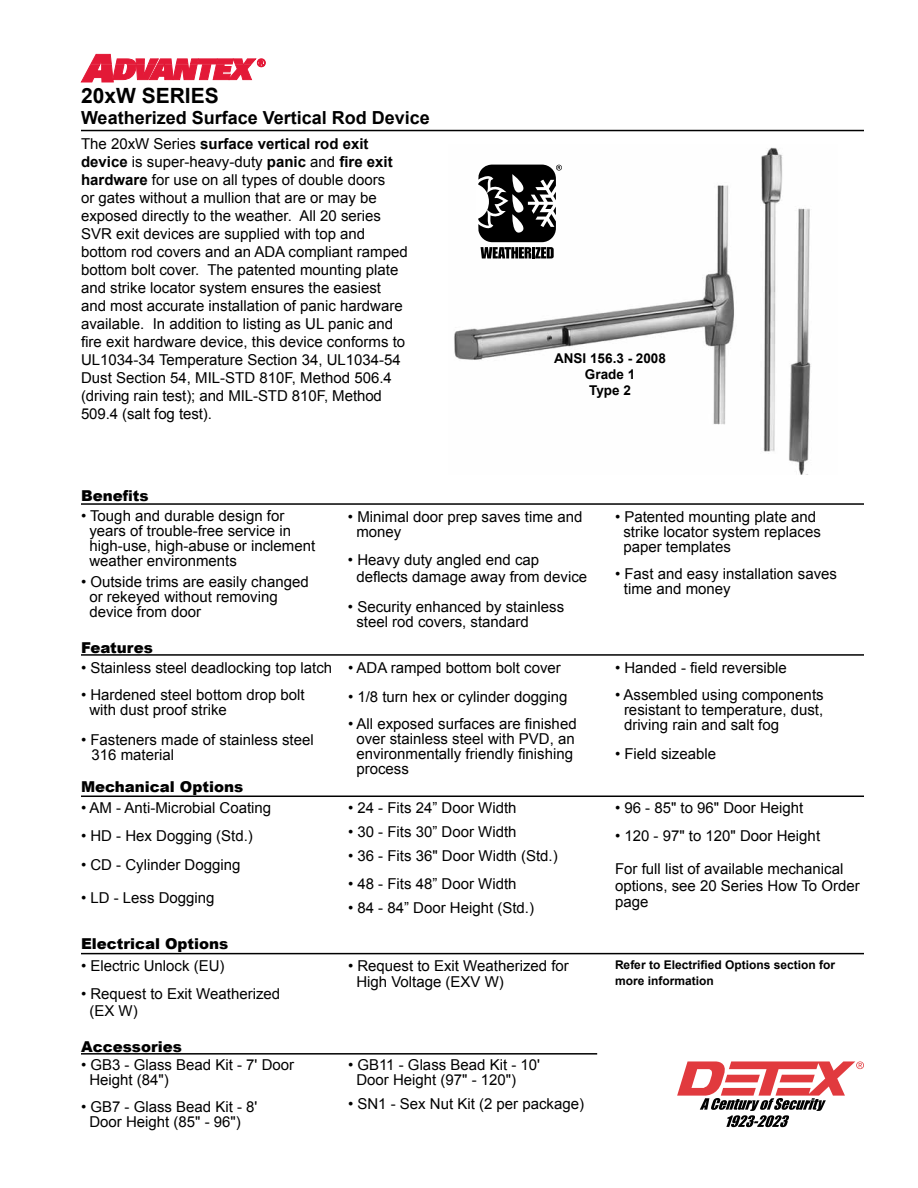
<style>
.page{position:relative;width:918px;height:1188px;background:#fff}
.page>*{position:absolute;margin:0;border:0;box-sizing:border-box;transform-origin:0 0}
.t1{font:700 21px "Arial";color:#000}
.t2{font:700 18px "Arial";color:#000}
.t3{font:15px/15px "Arial";color:#000}
.t4{font:900 15px "Arial";color:#000}
.t5{font:700 13.5px/16.2px "Arial";color:#000;text-align:center}
.t6{font:700 12px/16.5px "Arial";color:#000}
.t7{font:10.8px "Arial";color:#e31937}
.s1{font-weight:700}
</style>
<div class="page">
<svg style="left:677px;top:1061px;width:187px;height:66px"></svg>
<svg style="left:81px;top:54px;width:184px;height:28px"></svg>
<hr style="left:81px;top:796px;width:783px;height:1px;background:#000">
<hr style="left:81px;top:953px;width:783px;height:1px;background:#000">
<img style="left:454px;top:147px;width:357px;height:327px">
<hr style="left:81px;top:503px;width:783px;height:2px;background:#000">
<hr style="left:81px;top:130px;width:783px;height:1px;background:#000">
<svg style="left:476px;top:162px;width:82px;height:83px"></svg>
<svg style="left:478px;top:165px;width:84px;height:93px"></svg>
<hr style="left:81px;top:1053px;width:516px;height:2px;background:#000">
<hr style="left:81px;top:654px;width:783px;height:2px;background:#000">
<p class="t7" style="left:257px;top:56px;width:9px">®</p>
<h1 class="t1" style="left:81px;top:82px;width:139px">20xW SERIES</h1>
<p class="t2" style="left:81px;top:106px;width:350px">Weatherized Surface Vertical Rod Device</p>
<p class="t3" style="left:81px;top:135px;width:328px;line-height:18px">The 20xW Series <span class="s1">surface vertical rod exit device</span> is super-heavy-duty <span class="s1">panic</span> and <span class="s1">fire exit hardware</span> for use on all types of double doors<br>or gates without a mullion that are or may be exposed directly to the weather. All 20 series SVR exit devices are supplied with top and bottom rod covers and an ADA compliant ramped bottom bolt cover. The patented mounting plate and strike locator system ensures the easiest and most accurate installation of panic hardware available. In addition to listing as UL panic and fire exit hardware device, this device conforms to UL1034-34 Temperature Section 34, UL1034-54<br>Dust Section 54, MIL-STD 810F, Method 506.4 (driving rain test); and MIL-STD 810F, Method 509.4 (salt fog test).</p>
<p class="t4" style="left:81px;top:485px;width:69px">Benefits</p>
<p class="t5" style="left:554px;top:350px;width:113px">ANSI 156.3 - 2008<br>Grade 1<br>Type 2</p>
<p class="t3" style="left:89px;top:509px;width:227px;text-indent:-8px">• Tough and durable design for years of trouble-free service in high-use, high-abuse or inclement weather environments</p>
<p class="t3" style="left:89px;top:575px;width:221px;text-indent:-8px">• Outside trims are easily changed or rekeyed without removing device from door</p>
<p class="t4" style="left:81px;top:637px;width:73px">Features</p>
<p class="t3" style="left:81px;top:661px;width:253px">• Stainless steel deadlocking top latch</p>
<p class="t3" style="left:89px;top:688px;width:217px;text-indent:-8px">• Hardened steel bottom drop bolt with dust proof strike</p>
<p class="t3" style="left:92px;top:733px;width:224px;text-indent:-10px">• Fasteners made of stainless steel<br>316 material</p>
<p class="t4" style="left:81px;top:775px;width:164px">Mechanical Options</p>
<p class="t3" style="left:81px;top:800px;width:192px">• AM - Anti-Microbial Coating</p>
<p class="t3" style="left:81px;top:829px;width:173px">• HD - Hex Dogging (Std.)</p>
<p class="t3" style="left:81px;top:857px;width:161px">• CD - Cylinder Dogging</p>
<p class="t3" style="left:81px;top:890px;width:135px">• LD - Less Dogging</p>
<p class="t4" style="left:81px;top:933px;width:149px">Electrical Options</p>
<p class="t3" style="left:81px;top:958px;width:145px">• Electric Unlock (EU)</p>
<p class="t3" style="left:89px;top:986px;width:192px;line-height:16.5px;text-indent:-8px">• Request to Exit Weatherized (EX W)</p>
<p class="t4" style="left:81px;top:1036px;width:102px">Accessories</p>
<p class="t3" style="left:89px;top:1057px;width:206px;text-indent:-8px">• GB3 - Glass Bead Kit - 7' Door<br>Height (84")</p>
<p class="t3" style="left:81px;top:1099px;width:178px;text-align:center">• GB7 - Glass Bead Kit - 8'<br>Door Height (85" - 96")</p>
<p class="t3" style="left:356px;top:509px;width:228px;text-indent:-8px">• Minimal door prep saves time and money</p>
<p class="t3" style="left:356px;top:552px;width:232px;line-height:16.5px;text-indent:-8px">• Heavy duty angled end cap deflects damage away from device</p>
<p class="t3" style="left:356px;top:599px;width:209px;text-indent:-8px">• Security enhanced by stainless steel rod covers, standard</p>
<p class="t3" style="left:348px;top:661px;width:214px">• ADA ramped bottom bolt cover</p>
<p class="t3" style="left:348px;top:689px;width:221px">• 1/8 turn hex or cylinder dogging</p>
<p class="t3" style="left:356px;top:716px;width:222px;text-indent:-8px">• All exposed surfaces are finished over stainless steel with PVD, an environmentally friendly finishing process</p>
<p class="t3" style="left:348px;top:800px;width:170px">• 24 - Fits 24” Door Width</p>
<p class="t3" style="left:348px;top:824px;width:170px">• 30 - Fits 30” Door Width</p>
<p class="t3" style="left:348px;top:848px;width:211px">• 36 - Fits 36" Door Width (Std.)</p>
<p class="t3" style="left:348px;top:877px;width:170px">• 48 - Fits 48” Door Width</p>
<p class="t3" style="left:348px;top:901px;width:188px">• 84 - 84” Door Height (Std.)</p>
<p class="t3" style="left:356px;top:958px;width:214px;line-height:16.5px;text-indent:-8px">• Request to Exit Weatherized for<br>High Voltage (EXV W)</p>
<p class="t3" style="left:356px;top:1057px;width:185px;text-indent:-8px">• GB11 - Glass Bead Kit - 10'<br>Door Height (97" - 120")</p>
<p class="t3" style="left:348px;top:1096px;width:238px">• SN1 - Sex Nut Kit (2 per package)</p>
<p class="t3" style="left:623px;top:509px;width:199px;text-indent:-8px">• Patented mounting plate and strike locator system replaces paper templates</p>
<p class="t3" style="left:624px;top:566px;width:215px;text-indent:-9px">• Fast and easy installation saves time and money</p>
<p class="t3" style="left:615px;top:661px;width:173px">• Handed - field reversible</p>
<p class="t3" style="left:624px;top:688px;width:201px;text-align:justify;text-indent:-9px">• Assembled using components resistant to temperature, dust, driving rain and salt fog</p>
<p class="t3" style="left:615px;top:746px;width:103px">• Field sizeable</p>
<p class="t3" style="left:615px;top:800px;width:190px">• 96 - 85" to 96" Door Height</p>
<p class="t3" style="left:615px;top:829px;width:207px">• 120 - 97" to 120" Door Height</p>
<p class="t3" style="left:615px;top:861px;width:246px;line-height:16.5px">For full list of available mechanical options, see 20 Series How To Order page</p>
<p class="t6" style="left:615px;top:957px;width:222px">Refer to Electrified Options section for more information</p>
</div>
